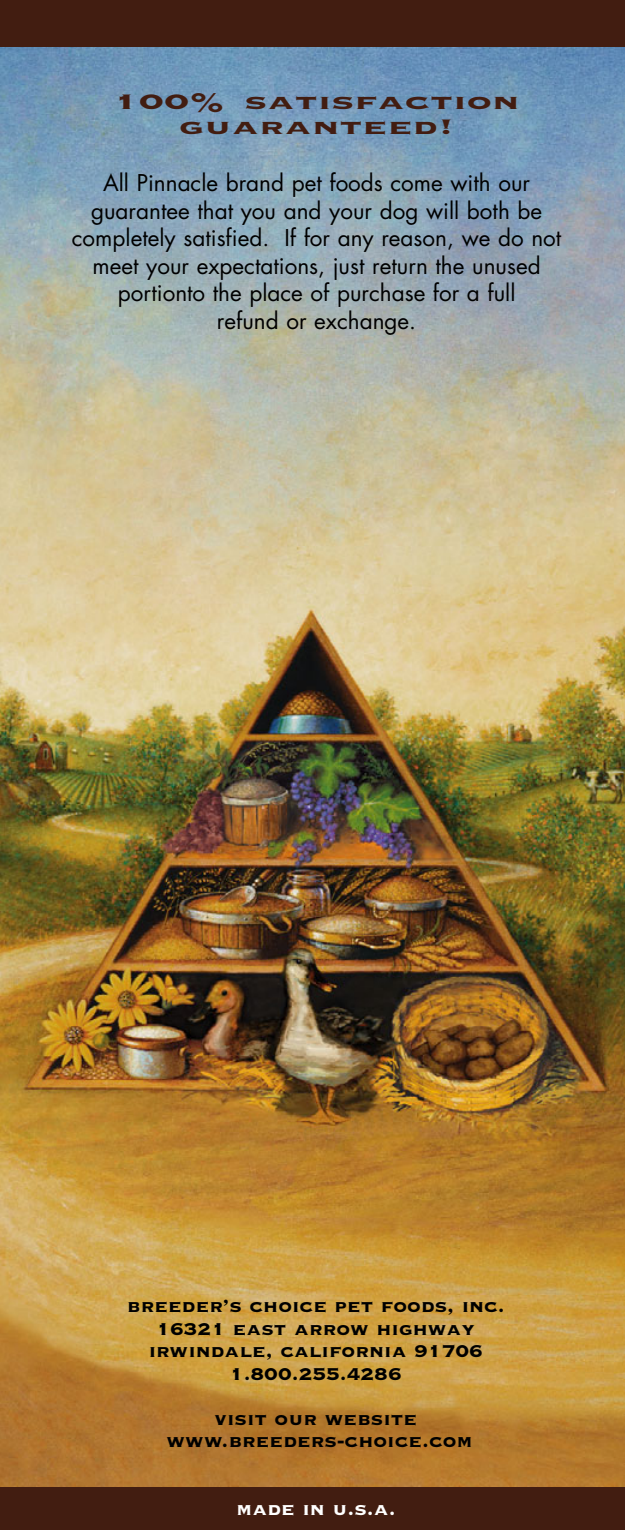
<style>
.page{position:relative;width:625px;height:1530px;background:#fff}
.page>*{position:absolute;margin:0;border:0;box-sizing:border-box;transform-origin:0 0}
.t1{font:27.5px/25px "Copperplate Thirty Three BC";color:#421d11;text-align:center;scale:1.5 1}
.t2{font:22.5px/27.5px "Futura";color:#000;text-align:center}
.t3{font:22.5px/22.5px "Copperplate Thirty Three BC";color:#000;text-align:center}
.t4{font:22.5px "Copperplate Thirty Three BC";color:#fff}
</style>
<div class="page">
<img style="left:0;top:20px;width:625px;height:1495px">
<div style="left:0;top:0;width:624px;height:47px;background:#421d11"></div>
<div style="left:0;top:1488px;width:624px;height:42px;background:#421d11"></div>
<p class="t1" style="left:114px;top:87px;width:272px">100% satisfaction guaranteed!</p>
<p class="t2" style="left:72px;top:171px;width:491px">All Pinnacle brand pet foods come with our guarantee that you and your dog will both be completely satisfied. If for any reason, we do not meet your expectations, just return the unused portionto the place of purchase for a full<br>refund or exchange.</p>
<p class="t3" style="left:127px;top:1293px;width:379px">breeder’s choice pet foods, inc.<br>16321 east arrow highway irwindale, california 91706<br>1.800.255.4286</p>
<p class="t3" style="left:166px;top:1406px;width:308px">visit our website www.breeders-choice.com</p>
<p class="t4" style="left:236px;top:1494px;width:161px">made in u.s.a.</p>
</div>
